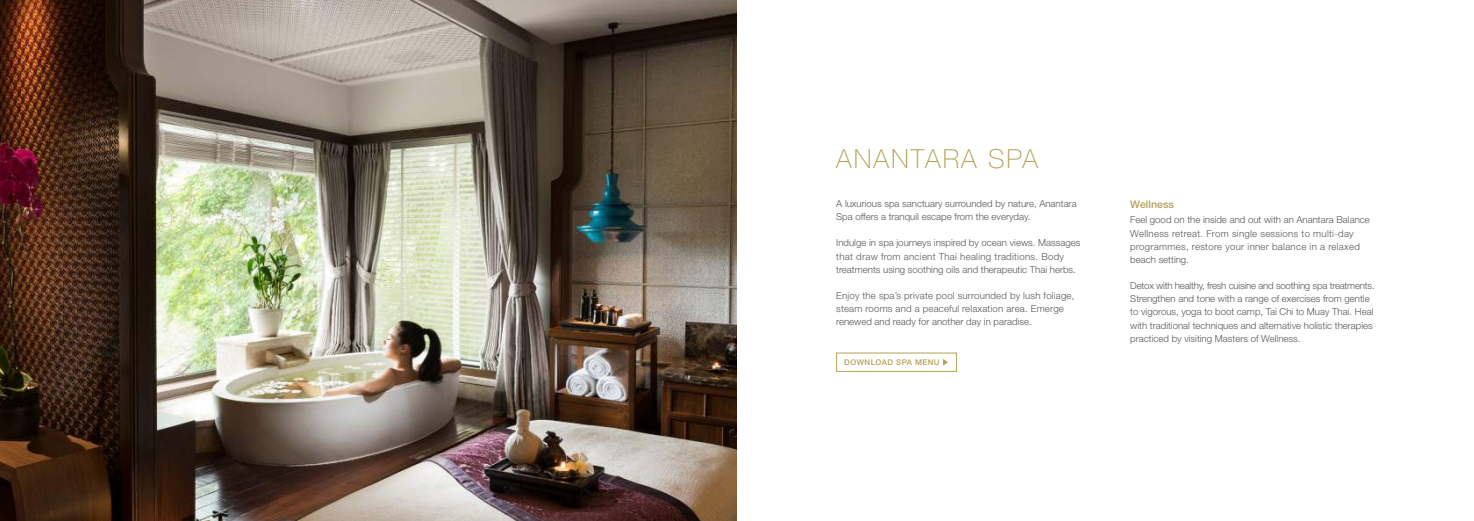
<style>
.page{position:relative;width:1474px;height:521px;background:#fff}
.page>*{position:absolute;margin:0;border:0;box-sizing:border-box;transform-origin:0 0}
.t1{font:100 26.25px "Helvetica Neue LT Pro";letter-spacing:.075em;color:#b3a257}
.t2{font:500 10.5px "Helvetica Neue LT Pro";letter-spacing:.005em;color:#b3a257}
.t3{font:300 9.62px/13.1px "Helvetica Neue LT Pro";color:#57585b}
.t4{font:300 9.62px/13.1px "Helvetica Neue LT Pro";letter-spacing:.03em;color:#57585b}
.t5{font:300 9.62px/13.1px "Helvetica Neue LT Pro";letter-spacing:.02em;color:#57585b}
.t6{font:500 7.88px "Helvetica Neue LT Pro";letter-spacing:.05em;color:#b3a257}
</style>
<div class="page">
<img style="left:0;top:0;width:737px;height:521px">
<div style="left:836px;top:353px;width:120px;height:19px;border:1px solid #b3a257"></div>
<svg style="left:943px;top:359px;width:5px;height:7px"></svg>
<h1 class="t1" style="left:836px;top:144px;width:203px">ANANTARA SPA</h1>
<p class="t3" style="left:836px;top:197px;width:242px">A luxurious spa sanctuary surrounded by nature, Anantara<br>Spa offers a tranquil escape from the everyday.</p>
<p class="t3" style="left:836px;top:236px;width:246px">Indulge in spa journeys inspired by ocean views. Massages that draw from ancient Thai healing traditions. Body treatments using soothing oils and therapeutic Thai herbs.</p>
<p class="t5" style="left:836px;top:289px;width:240px">Enjoy the spa’s private pool surrounded by lush foliage, steam rooms and a peaceful relaxation area. Emerge renewed and ready for another day in paradise.</p>
<p class="t6" style="left:844px;top:357px;width:97px">DOWNLOAD SPA MENU</p>
<p class="t2" style="left:1130px;top:198px;width:45px">Wellness</p>
<p class="t4" style="left:1130px;top:213px;width:241px">Feel good on the inside and out with an Anantara Balance Wellness retreat. From single sessions to multi-day programmes, restore your inner balance in a relaxed beach setting.</p>
<p class="t3" style="left:1130px;top:279px;width:246px">Detox with healthy, fresh cuisine and soothing spa treatments.<br>Strengthen and tone with a range of exercises from gentle to vigorous, yoga to boot camp, Tai Chi to Muay Thai. Heal with traditional techniques and alternative holistic therapies practiced by visiting Masters of Wellness.</p>
</div>
